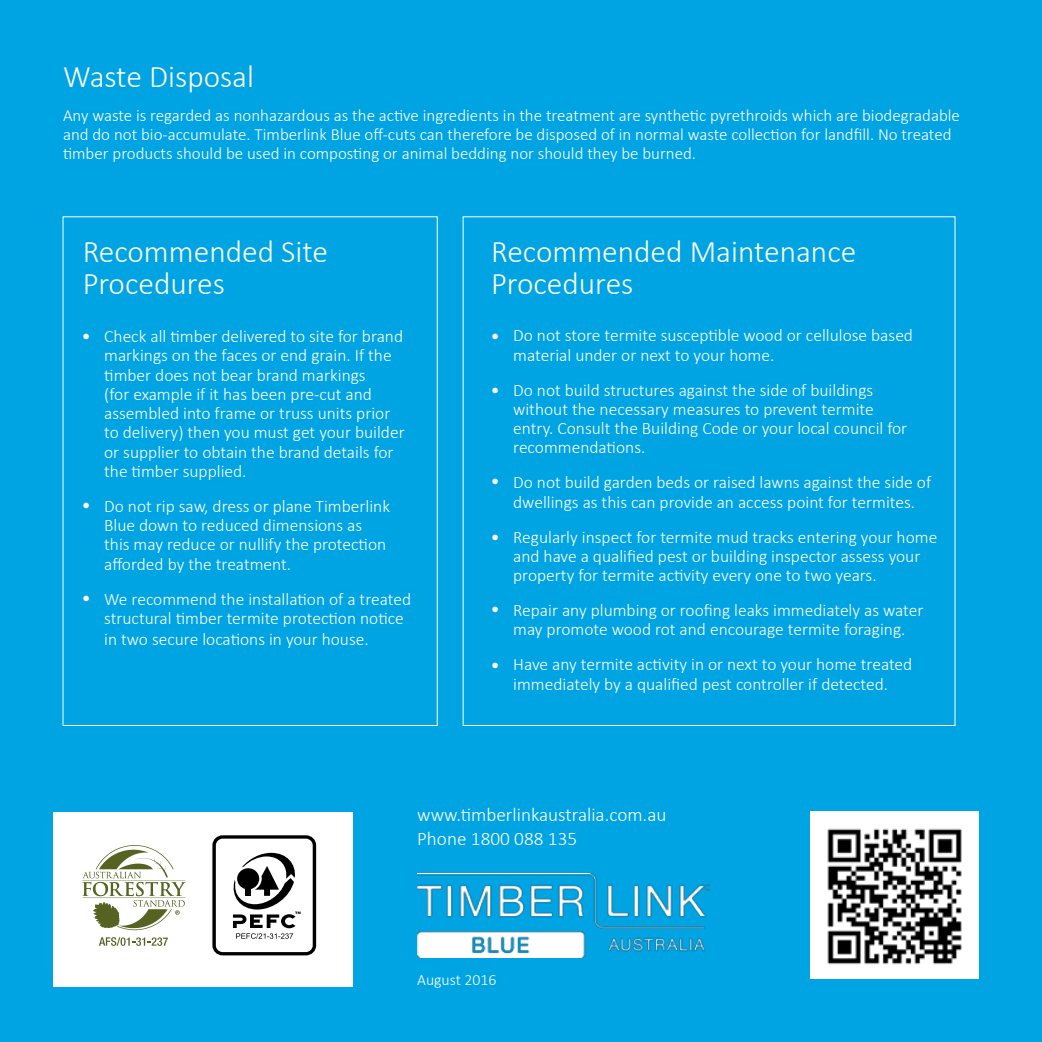
<style>
.page{position:relative;width:1042px;height:1042px;background:#00a4e3}
.page>*{position:absolute;margin:0;border:0;box-sizing:border-box;transform-origin:0 0}
.t1{font:300 31.5px/31.5px "Calibri";color:#fff}
.t2{font:21px "Minion Pro";color:#fff}
.t3{font:300 19.25px/24.5px "Calibri";color:#fff}
.t4{font:300 17.5px/19.2px "Calibri";color:#fff}
.t5{font:300 16.97px/19.2px "Calibri";color:#fff}
.t6{font:300 15.75px "Calibri";color:#fff}
</style>
<div class="page">
<img style="left:417px;top:873px;width:292px;height:85px">
<img style="left:810px;top:812px;width:169px;height:167px">
<div style="left:53px;top:812px;width:299px;height:174px;background:#fff"></div>
<svg style="left:82px;top:845px;width:104px;height:85px"></svg>
<svg style="left:99px;top:937px;width:69px;height:9px"></svg>
<div style="left:212px;top:835px;width:104px;height:120px;border:3px solid #000;border-radius:8px"></div>
<svg style="left:232px;top:853px;width:68px;height:86px"></svg>
<h1 class="t1" style="left:63px;top:60px;width:193px">Waste Disposal</h1>
<p class="t5" style="left:63px;top:105px;width:898px">Any waste is regarded as nonhazardous as the active ingredients in the treatment are synthetic pyrethroids which are biodegradable and do not bio-accumulate. Timberlink Blue off-cuts can therefore be disposed of in normal waste collection for landfill. No treated timber products should be used in composting or animal bedding nor should they be burned.</p>
<h1 class="t1" style="left:83px;top:236px;width:247px">Recommended Site<br>Procedures</h1>
<h1 class="t1" style="left:491px;top:236px;width:367px">Recommended Maintenance<br>Procedures</h1>
<p class="t4" style="left:104px;top:326px;width:302px">Check all timber delivered to site for brand markings on the faces or end grain. If the timber does not bear brand markings<br>(for example if it has been pre-cut and assembled into frame or truss units prior to delivery) then you must get your builder or supplier to obtain the brand details for the timber supplied.</p>
<p class="t4" style="left:104px;top:496px;width:287px">Do not rip saw, dress or plane Timberlink Blue down to reduced dimensions as this may reduce or nullify the protection afforded by the treatment.</p>
<p class="t4" style="left:104px;top:589px;width:308px">We recommend the installation of a treated structural timber termite protection notice</p>
<p class="t4" style="left:104px;top:629px;width:266px">in two secure locations in your house.</p>
<p class="t4" style="left:513px;top:326px;width:401px">Do not store termite susceptible wood or cellulose based material under or next to your home.</p>
<p class="t4" style="left:513px;top:380px;width:396px">Do not build structures against the side of buildings without the necessary measures to prevent termite entry. Consult the Building Code or your local council for recommendations.</p>
<p class="t4" style="left:513px;top:473px;width:419px">Do not build garden beds or raised lawns against the side of dwellings as this can provide an access point for termites.</p>
<p class="t4" style="left:513px;top:527px;width:425px">Regularly inspect for termite mud tracks entering your home and have a qualified pest or building inspector assess your property for termite activity every one to two years.</p>
<p class="t4" style="left:513px;top:600px;width:412px">Repair any plumbing or roofing leaks immediately as water may promote wood rot and encourage termite foraging.</p>
<p class="t4" style="left:513px;top:655px;width:401px">Have any termite activity in or next to your home treated immediately by a qualified pest controller if detected.</p>
<p class="t2" style="left:82px;top:320px;width:10px">•</p>
<p class="t2" style="left:491px;top:320px;width:10px">•</p>
<p class="t2" style="left:491px;top:374px;width:10px">•</p>
<p class="t2" style="left:491px;top:465px;width:10px">•</p>
<p class="t2" style="left:82px;top:489px;width:10px">•</p>
<p class="t2" style="left:491px;top:521px;width:10px">•</p>
<p class="t2" style="left:82px;top:582px;width:10px">•</p>
<p class="t2" style="left:491px;top:593px;width:10px">•</p>
<p class="t2" style="left:491px;top:649px;width:10px">•</p>
<p class="t3" style="left:417px;top:802px;width:251px">www.timberlinkaustralia.com.au<br>Phone 1800 088 135</p>
<p class="t6" style="left:417px;top:970px;width:81px">August 2016</p>
</div>
